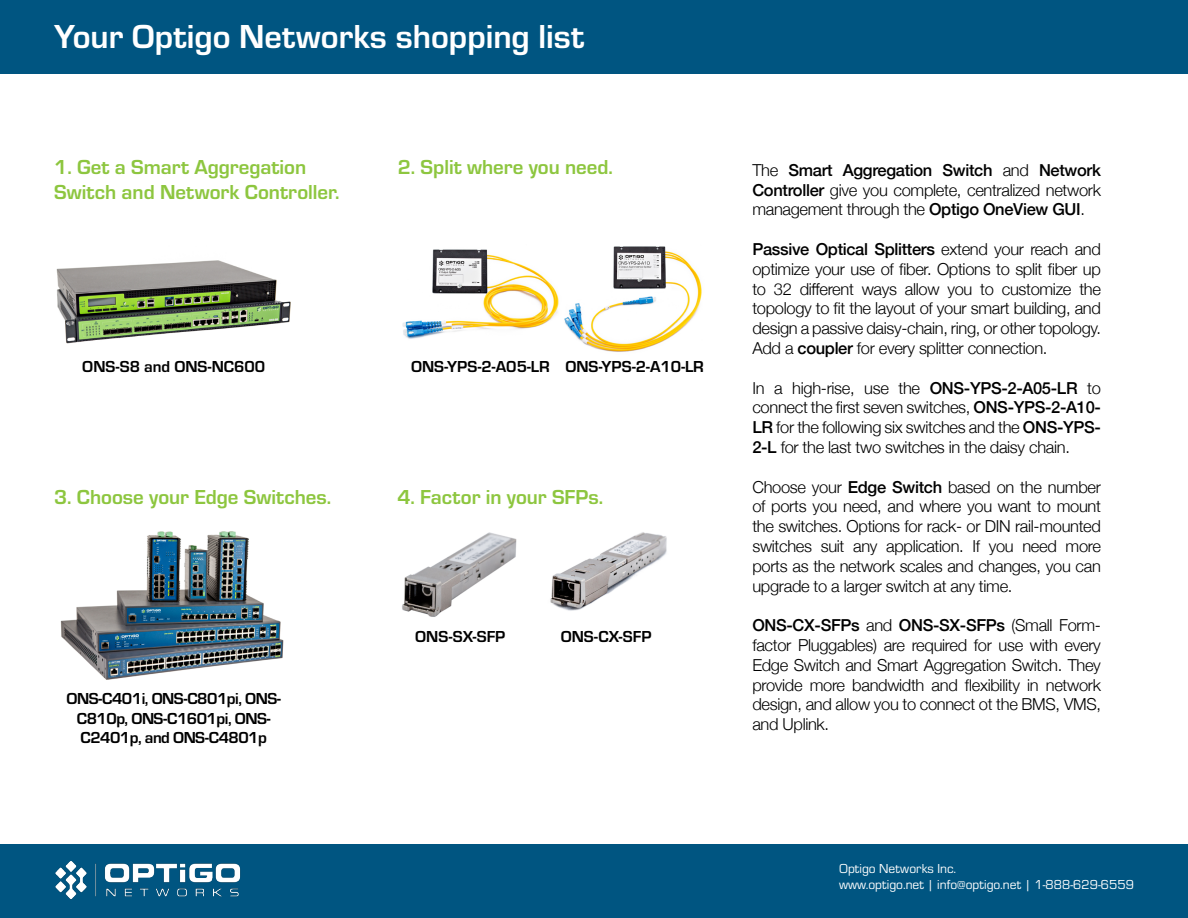
<style>
.page{position:relative;width:1188px;height:918px;background:#fff}
.page>*{position:absolute;margin:0;border:0;box-sizing:border-box;transform-origin:0 0}
.t1{font:700 34.5px "Eurostile";color:#fff}
.t2{font:700 21px/25.2px "Eurostile";color:#8dc63f}
.t3{font:300 16.5px/19.8px "Helvetica Neue";letter-spacing:-.02em;color:#000;text-align:justify}
.t4{font:700 16.5px/19.8px "Eurostile";letter-spacing:-.03em;color:#000;text-align:center}
.t5{font:700 16.5px "Eurostile";color:#000}
.t6{font:13.5px/16.2px "Eurostile";color:#fff}
.s1{font-weight:500}
</style>
<div class="page">
<div style="left:0;top:0;width:1188px;height:74px;background:#005581"></div>
<div style="left:0;top:844px;width:1188px;height:74px;background:#005581"></div>
<img style="left:55px;top:862px;width:186px;height:38px">
<img style="left:56px;top:260px;width:235px;height:84px">
<img style="left:402px;top:246px;width:300px;height:106px">
<img style="left:60px;top:531px;width:224px;height:149px">
<img style="left:402px;top:532px;width:115px;height:85px">
<img style="left:550px;top:532px;width:117px;height:79px">
<h1 class="t1" style="left:54px;top:12px;width:532px">Your Optigo Networks shopping list</h1>
<p class="t2" style="left:54px;top:153px;width:287px">1. Get a Smart Aggregation<br>Switch and Network Controller.</p>
<p class="t2" style="left:398px;top:153px;width:217px">2. Split where you need.</p>
<p class="t5" style="left:82px;top:355px;width:184px">ONS-S8 and ONS-NC600</p>
<p class="t2" style="left:54px;top:483px;width:279px">3. Choose your Edge Switches.</p>
<p class="t4" style="left:67px;top:687px;width:216px">ONS-C401i, ONS-C801pi, ONS-<br>C810p, ONS-C1601pi, ONS-<br>C2401p, and ONS-C4801p</p>
<p class="t5" style="left:411px;top:355px;width:294px">ONS-YPS-2-A05-LR ONS-YPS-2-A10-LR</p>
<p class="t2" style="left:397px;top:483px;width:207px">4. Factor in your SFPs.</p>
<p class="t4" style="left:415px;top:625px;width:92px">ONS-SX-SFP</p>
<p class="t4" style="left:561px;top:625px;width:92px">ONS-CX-SFP</p>
<p class="t3" style="left:752px;top:159px;width:350px">The <span class="s1">Smart Aggregation Switch</span> and <span class="s1">Network Controller</span> give you complete, centralized network management through the <span class="s1">Optigo OneView GUI</span>.</p>
<p class="t3" style="left:752px;top:238px;width:350px"><span class="s1">Passive Optical Splitters</span> extend your reach and optimize your use of fiber. Options to split fiber up to 32 different ways allow you to customize the topology to fit the layout of your smart building, and design a passive daisy-chain, ring, or other topology.<br>Add a <span class="s1">coupler</span> for every splitter connection.</p>
<p class="t3" style="left:752px;top:377px;width:350px">In a high-rise, use the <span class="s1">ONS-YPS-2-A05-LR</span> to connect the first seven switches, <span class="s1">ONS-YPS-2-A10- LR</span> for the following six switches and the <span class="s1">ONS-YPS-2-L</span> for the last two switches in the daisy chain.</p>
<p class="t3" style="left:752px;top:476px;width:350px">Choose your <span class="s1">Edge Switch</span> based on the number of ports you need, and where you want to mount the switches. Options for rack- or DIN rail-mounted switches suit any application. If you need more ports as the network scales and changes, you can upgrade to a larger switch at any time.</p>
<p class="t3" style="left:752px;top:614px;width:350px"><span class="s1">ONS-CX-SFPs</span> and <span class="s1">ONS-SX-SFPs</span> (Small Form&shy;factor Pluggables) are required for use with every Edge Switch and Smart Aggregation Switch. They provide more bandwidth and flexibility in network design, and allow you to connect ot the BMS, VMS, and Uplink.</p>
<p class="t6" style="left:839px;top:860px;width:296px">Optigo Networks Inc.<br>www.optigo.net | info@optigo.net | 1-888-629-6559</p>
</div>
